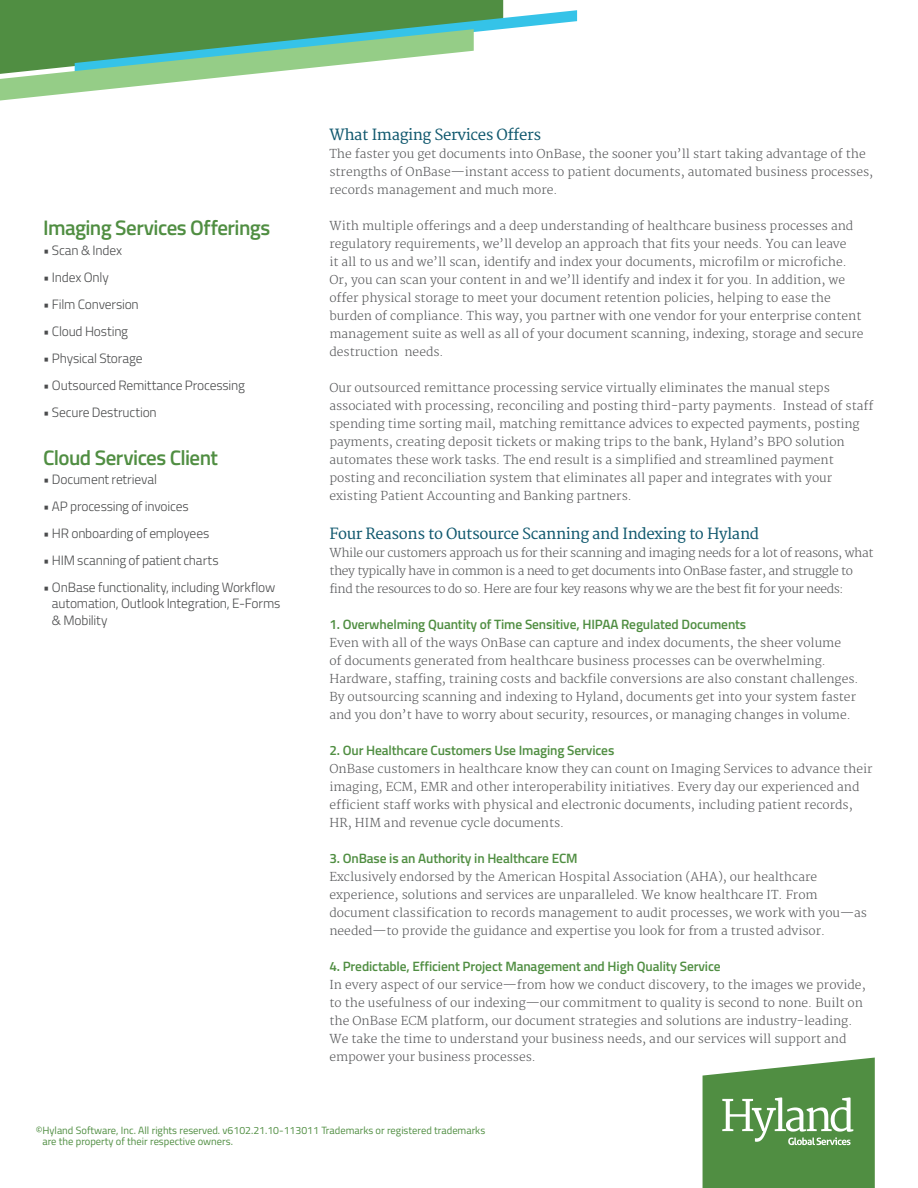
<style>
.page{position:relative;width:918px;height:1188px;background:#fff}
.page>*{position:absolute;margin:0;border:0;box-sizing:border-box;transform-origin:0 0}
.t1{font:600 21px "Titillium Web";letter-spacing:-.025em;color:#508e42}
.t2{font:15px "Merriweather";letter-spacing:-.025em;color:#10586e}
.t3{font:300 13.5px/16.2px "Titillium";letter-spacing:-.015em;color:#4b4c4d}
.t4{font:600 13.5px "Titillium Web";letter-spacing:-.01em;color:#508e42}
.t5{font:300 12px/18px "Merriweather";color:#57585a}
.t6{font:300 12px/18px "Merriweather";letter-spacing:-.03em;color:#57585a}
.t7{font:10.5px/10.5px "Titillium Web";color:#508e42}
</style>
<div class="page">
<svg style="left:0;top:0;width:577px;height:101px"></svg>
<svg style="left:703px;top:1057px;width:172px;height:131px;background:#6a9e5e"></svg>
<h1 class="t1" style="left:43px;top:212px;width:229px">Imaging Services Offerings</h1>
<p class="t3" style="left:43px;top:241px;width:81px">• Scan &amp; Index</p>
<p class="t3" style="left:43px;top:268px;width:67px">• Index Only</p>
<p class="t3" style="left:43px;top:295px;width:97px">• Film Conversion</p>
<p class="t3" style="left:43px;top:322px;width:86px">• Cloud Hosting</p>
<p class="t3" style="left:43px;top:349px;width:101px">• Physical Storage</p>
<p class="t3" style="left:43px;top:376px;width:203px">• Outsourced Remittance Processing</p>
<p class="t3" style="left:43px;top:403px;width:115px">• Secure Destruction</p>
<h1 class="t1" style="left:43px;top:442px;width:176px">Cloud Services Client</h1>
<p class="t3" style="left:43px;top:471px;width:115px">• Document retrieval</p>
<p class="t3" style="left:43px;top:498px;width:147px">• AP processing of invoices</p>
<p class="t3" style="left:43px;top:525px;width:168px">• HR onboarding of employees</p>
<p class="t3" style="left:43px;top:552px;width:177px">• HIM scanning of patient charts</p>
<p class="t3" style="left:52px;top:579px;width:230px;text-indent:-9px">• OnBase functionality, including Workflow automation, Outlook Integration, E-Forms &amp; Mobility</p>
<p class="t2" style="left:329px;top:126px;width:213px">What Imaging Services Offers</p>
<p class="t5" style="left:329px;top:146px;width:545px">The faster you get documents into OnBase, the sooner you’ll start taking advantage of the strengths of OnBase—instant access to patient documents, automated business processes, records management and much more.</p>
<p class="t5" style="left:329px;top:218px;width:536px">With multiple offerings and a deep understanding of healthcare business processes and regulatory requirements, we’ll develop an approach that fits your needs. You can leave<br>it all to us and we’ll scan, identify and index your documents, microfilm or microfiche.<br>Or, you can scan your content in and we’ll identify and index it for you. In addition, we offer physical storage to meet your document retention policies, helping to ease the burden of compliance. This way, you partner with one vendor for your enterprise content management suite as well as all of your document scanning, indexing, storage and secure destruction needs.</p>
<p class="t5" style="left:329px;top:380px;width:545px">Our outsourced remittance processing service virtually eliminates the manual steps associated with processing, reconciling and posting third-party payments. Instead of staff spending time sorting mail, matching remittance advices to expected payments, posting payments, creating deposit tickets or making trips to the bank, Hyland’s BPO solution automates these work tasks. The end result is a simplified and streamlined payment posting and reconciliation system that eliminates all paper and integrates with your existing Patient Accounting and Banking partners.</p>
<p class="t2" style="left:329px;top:525px;width:431px">Four Reasons to Outsource Scanning and Indexing to Hyland</p>
<p class="t6" style="left:329px;top:545px;width:546px">While our customers approach us for their scanning and imaging needs for a lot of reasons, what they typically have in common is a need to get documents into OnBase faster, and struggle to find the resources to do so. Here are four key reasons why we are the best fit for your needs:</p>
<p class="t4" style="left:329px;top:615px;width:418px">1. Overwhelming Quantity of Time Sensitive, HIPAA Regulated Documents</p>
<p class="t5" style="left:329px;top:635px;width:531px">Even with all of the ways OnBase can capture and index documents, the sheer volume<br>of documents generated from healthcare business processes can be overwhelming.<br>Hardware, staffing, training costs and backfile conversions are also constant challenges.<br>By outsourcing scanning and indexing to Hyland, documents get into your system faster and you don’t have to worry about security, resources, or managing changes in volume.</p>
<p class="t4" style="left:329px;top:741px;width:286px">2. Our Healthcare Customers Use Imaging Services</p>
<p class="t5" style="left:329px;top:761px;width:545px">OnBase customers in healthcare know they can count on Imaging Services to advance their imaging, ECM, EMR and other interoperability initiatives. Every day our experienced and efficient staff works with physical and electronic documents, including patient records, HR, HIM and revenue cycle documents.</p>
<p class="t4" style="left:329px;top:849px;width:250px">3. OnBase is an Authority in Healthcare ECM</p>
<p class="t5" style="left:329px;top:869px;width:539px">Exclusively endorsed by the American Hospital Association (AHA), our healthcare experience, solutions and services are unparalleled. We know healthcare IT. From document classification to records management to audit processes, we work with you—as needed—to provide the guidance and expertise you look for from a trusted advisor.</p>
<p class="t4" style="left:329px;top:957px;width:393px">4. Predictable, Efficient Project Management and High Quality Service</p>
<p class="t5" style="left:329px;top:977px;width:538px">In every aspect of our service—from how we conduct discovery, to the images we provide, to the usefulness of our indexing—our commitment to quality is second to none. Built on the OnBase ECM platform, our document strategies and solutions are industry-leading.<br>We take the time to understand your business needs, and our services will support and empower your business processes.</p>
<p class="t7" style="left:42px;top:1125px;width:444px;text-indent:-7px">©Hyland Software, Inc. All rights reserved. v6102.21.10-113011 Trademarks or registered trademarks are the property of their respective owners.</p>
</div>
